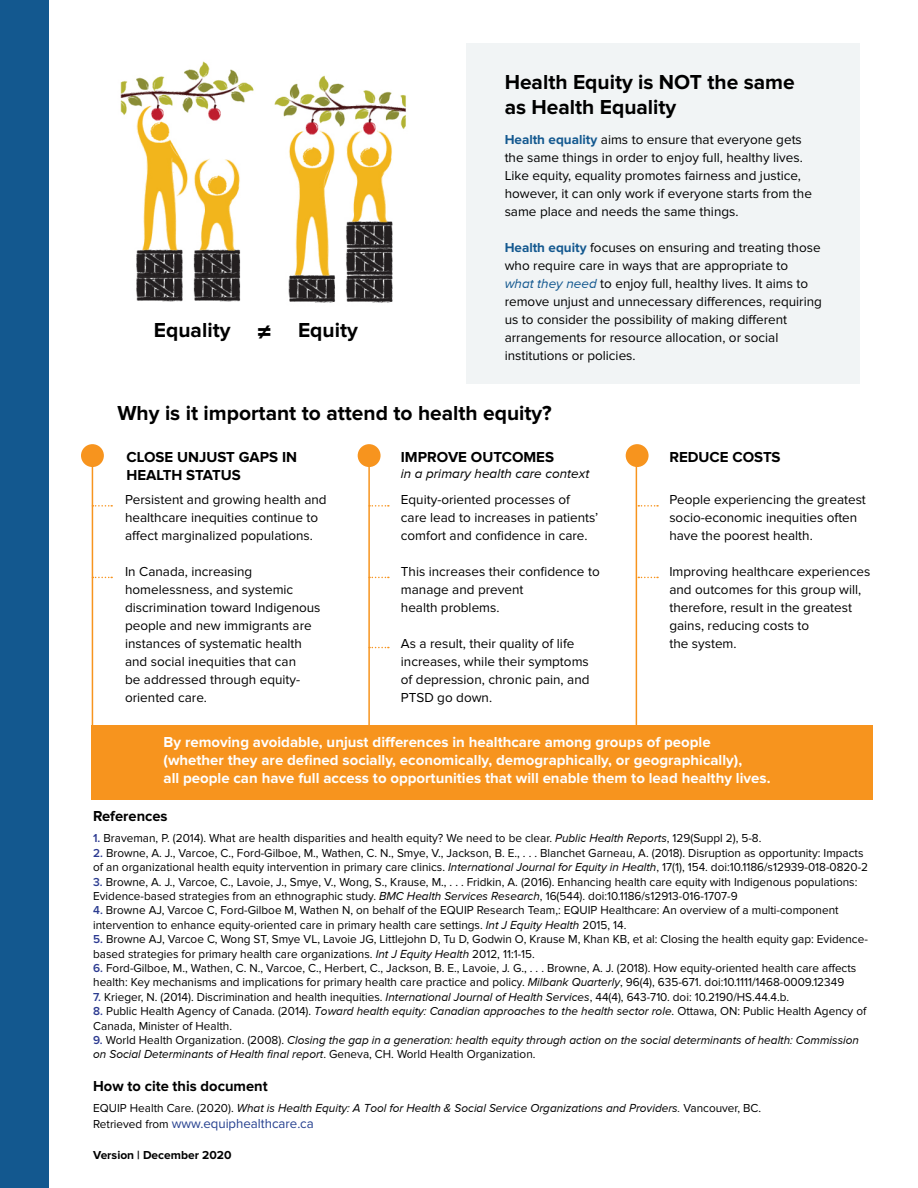
<style>
.page{position:relative;width:918px;height:1188px;background:#fff}
.page>*{position:absolute;margin:0;border:0;box-sizing:border-box;transform-origin:0 0}
.t1{font:700 21px/25.2px "Proxima Nova";color:#000}
.t2{font:700 15px/18px "Proxima Nova";color:#fff}
.t3{font:700 15px/18px "Proxima Nova";color:#000}
.t4{font:13.5px/18px "Proxima Nova";color:#000}
.t5{font:13.5px "Proxima Nova";color:#25408f}
.t6{font:italic 13.5px "Proxima Nova";color:#000}
.t7{font:12px/14.4px "Proxima Nova";color:#000}
.t8{font:italic 12px/14.4px "Proxima Nova";color:#000}
.t9{font:700 12px "Proxima Nova";color:#000}
.s1{font-weight:900;font-size:27px}
.s2{font-weight:700;color:#13588f}
.s3{font-style:italic;color:#13588f}
.s4{font-weight:600;color:#2b3990}
.s5{font-style:italic}
.s6{font-weight:600;color:#2b3c90}
.s7{font-weight:600;font-style:normal;color:#2b3990}
.s8{font-style:normal}
.s9{font-size:12px;color:#000}
</style>
<div class="page">
<div style="left:92px;top:725px;width:781px;height:75px;background:#f7941e"></div>
<div style="left:467px;top:43px;width:393px;height:340px;background:#f1f4f5"></div>
<img style="left:120px;top:61px;width:286px;height:242px">
<div style="left:81px;top:444px;width:23px;height:23px;background:#f7941e;border-radius:50%"></div>
<div style="left:358px;top:444px;width:23px;height:23px;background:#f7941e;border-radius:50%"></div>
<div style="left:626px;top:444px;width:23px;height:23px;background:#f7941e;border-radius:50%"></div>
<hr style="left:92px;top:461px;width:1px;height:287px;background:#f7941e">
<hr style="left:368px;top:461px;width:2px;height:287px;background:#f7941e">
<hr style="left:636px;top:461px;width:1px;height:287px;background:#f7941e">
<svg style="left:93px;top:505px;width:19px;height:2px"></svg>
<svg style="left:369px;top:505px;width:20px;height:2px"></svg>
<svg style="left:638px;top:505px;width:20px;height:2px"></svg>
<svg style="left:93px;top:577px;width:19px;height:1px"></svg>
<svg style="left:370px;top:577px;width:19px;height:1px"></svg>
<svg style="left:638px;top:577px;width:20px;height:1px"></svg>
<svg style="left:370px;top:647px;width:19px;height:1px"></svg>
<div style="left:0;top:0;width:49px;height:1188px;background:#13588f"></div>
<h1 class="t1" style="left:154px;top:318px;width:119px">Equality <span class="s1">≠</span></h1>
<h1 class="t1" style="left:298px;top:318px;width:61px">Equity</h1>
<h1 class="t1" style="left:505px;top:70px;width:292px">Health Equity is NOT the same as Health Equality</h1>
<p class="t4" style="left:505px;top:131px;width:309px"><span class="s2">Health equality</span> aims to ensure that everyone gets the same things in order to enjoy full, healthy lives.<br>Like equity, equality promotes fairness and justice, however, it can only work if everyone starts from the same place and needs the same things.</p>
<p class="t4" style="left:505px;top:239px;width:319px"><span class="s2">Health equity</span> focuses on ensuring and treating those who require care in ways that are appropriate to<br><span class="s3">what they need</span> to enjoy full, healthy lives. It aims to remove unjust and unnecessary differences, requiring us to consider the possibility of making different arrangements for resource allocation, or social institutions or policies.</p>
<h1 class="t1" style="left:117px;top:402px;width:436px">Why is it important to attend to health equity?</h1>
<p class="t3" style="left:126px;top:448px;width:172px">CLOSE UNJUST GAPS IN<br>HEALTH STATUS</p>
<p class="t3" style="left:401px;top:448px;width:155px">IMPROVE OUTCOMES</p>
<p class="t3" style="left:669px;top:448px;width:113px">REDUCE COSTS</p>
<p class="t6" style="left:401px;top:466px;width:190px">in a primary health care context</p>
<p class="t4" style="left:401px;top:491px;width:199px">Equity-oriented processes of care lead to increases in patients’ comfort and confidence in care.</p>
<p class="t4" style="left:401px;top:563px;width:200px">This increases their confidence to manage and prevent<br>health problems.</p>
<p class="t4" style="left:401px;top:635px;width:190px">As a result, their quality of life increases, while their symptoms of depression, chronic pain, and<br>PTSD go down.</p>
<p class="t2" style="left:164px;top:734px;width:608px">By removing avoidable, unjust differences in healthcare among groups of people (whether they are defined socially, economically, demographically, or geographically),<br>all people can have full access to opportunities that will enable them to lead healthy lives.</p>
<p class="t4" style="left:669px;top:491px;width:198px">People experiencing the greatest socio-economic inequities often have the poorest health.</p>
<p class="t4" style="left:669px;top:563px;width:202px">Improving healthcare experiences and outcomes for this group will, therefore, result in the greatest gains, reducing costs to<br>the system.</p>
<p class="t4" style="left:125px;top:491px;width:203px">Persistent and growing health and healthcare inequities continue to affect marginalized populations.</p>
<p class="t4" style="left:125px;top:563px;width:197px">In Canada, increasing homelessness, and systemic discrimination toward Indigenous people and new immigrants are instances of systematic health and social inequities that can<br>be addressed through equity&shy;oriented care.</p>
<p class="t3" style="left:93px;top:808px;width:76px">References</p>
<p class="t7" style="left:93px;top:831px;width:670px"><span class="s4">1.</span> Braveman, P. (2014). What are health disparities and health equity? We need to be clear. <span class="s5">Public Health Reports</span>, 129(Suppl 2), 5-8.</p>
<p class="t7" style="left:93px;top:846px;width:776px"><span class="s4">2.</span> Browne, A. J., Varcoe, C., Ford-Gilboe, M., Wathen, C. N., Smye, V., Jackson, B. E., . . . Blanchet Garneau, A. (2018). Disruption as opportunity: Impacts of an organizational health equity intervention in primary care clinics. <span class="s5">International Journal for Equity in Health</span>, 17(1), 154. doi:10.1186/s12939-018-0820-2</p>
<p class="t7" style="left:93px;top:875px;width:766px"><span class="s6">3.</span> Browne, A. J., Varcoe, C., Lavoie, J., Smye, V., Wong, S., Krause, M., . . . Fridkin, A. (2016). Enhancing health care equity with Indigenous populations:<br>Evidence-based strategies from an ethnographic study. <span class="s5">BMC Health Services Research</span>, 16(544). doi:10.1186/s12913-016-1707-9</p>
<p class="t7" style="left:93px;top:903px;width:747px"><span class="s6">4.</span> Browne AJ, Varcoe C, Ford-Gilboe M, Wathen N, on behalf of the EQUIP Research Team,: EQUIP Healthcare: An overview of a multi-component intervention to enhance equity-oriented care in primary health care settings. <span class="s5">Int J Equity Health</span> 2015, 14.</p>
<p class="t7" style="left:93px;top:932px;width:776px"><span class="s4">5.</span> Browne AJ, Varcoe C, Wong ST, Smye VL, Lavoie JG, Littlejohn D, Tu D, Godwin O, Krause M, Khan KB, et al: Closing the health equity gap: Evidence&shy;based strategies for primary health care organizations. <span class="s5">Int J Equity Health</span> 2012, 11:1-15.</p>
<p class="t7" style="left:93px;top:961px;width:765px"><span class="s4">6.</span> Ford-Gilboe, M., Wathen, C. N., Varcoe, C., Herbert, C., Jackson, B. E., Lavoie, J. G., . . . Browne, A. J. (2018). How equity-oriented health care affects health: Key mechanisms and implications for primary health care practice and policy. <span class="s5">Milbank Quarterly</span>, 96(4), 635-671. doi:10.1111/1468-0009.12349</p>
<p class="t7" style="left:93px;top:990px;width:698px"><span class="s6">7.</span> Krieger, N. (2014). Discrimination and health inequities. <span class="s5">International Journal of Health Services</span>, 44(4), 643-710. doi: 10.2190/HS.44.4.b.</p>
<p class="t7" style="left:93px;top:1004px;width:775px"><span class="s4">8.</span> Public Health Agency of Canada. (2014). <span class="s5">Toward health equity: Canadian approaches to the health sector role</span>. Ottawa, ON: Public Health Agency of<br>Canada, Minister of Health.</p>
<p class="t8" style="left:93px;top:1033px;width:767px"><span class="s7">9.</span> <span class="s8">World Health Organization. (2008).</span> Closing the gap in a generation: health equity through action on the social determinants of health: Commission on Social Determinants of Health final report<span class="s8">. Geneva, CH. World Health Organization.</span></p>
<p class="t3" style="left:93px;top:1077px;width:176px">How to cite this document</p>
<p class="t8" style="left:93px;top:1101px;width:670px"><span class="s8">EQUIP Health Care. (2020).</span> What is Health Equity: A Tool for Health &amp; Social Service Organizations and Providers. <span class="s8">Vancouver, BC.</span></p>
<p class="t5" style="left:93px;top:1116px;width:222px"><span class="s9">Retrieved from</span> www.equiphealthcare.ca</p>
<p class="t9" style="left:93px;top:1149px;width:140px">Version | December 2020</p>
</div>
